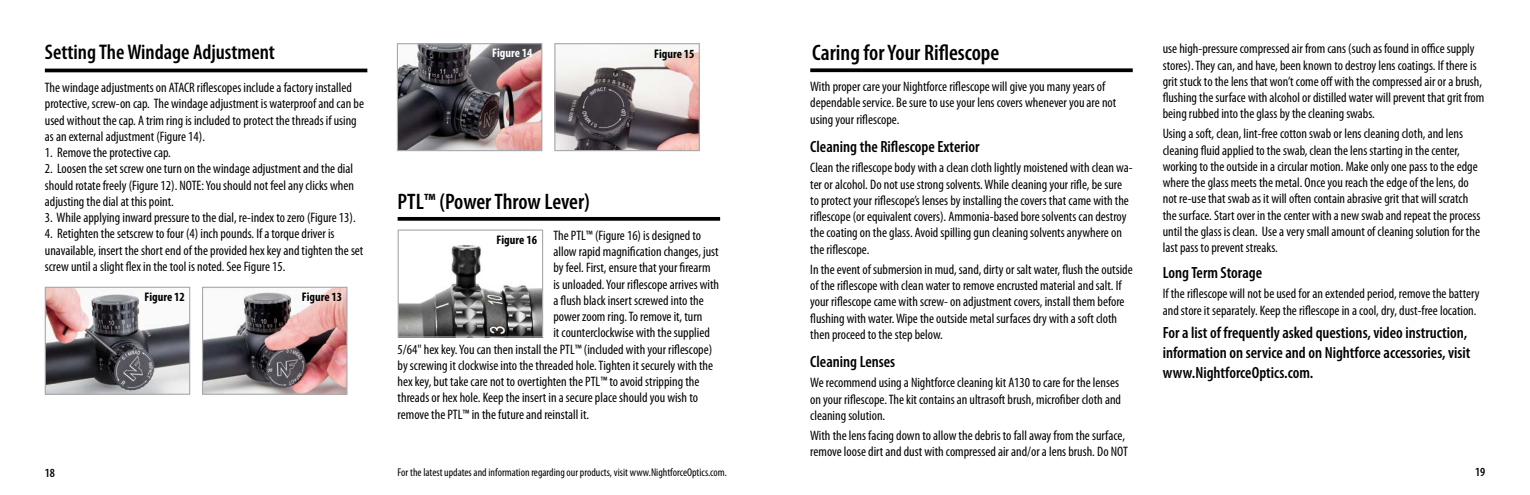
<style>
.page{position:relative;width:1530px;height:495px;background:#fff}
.page>*{position:absolute;margin:0;border:0;box-sizing:border-box;transform-origin:0 0}
.t1{font:600 condensed 22.5px "Myriad Pro";color:#000}
.t2{font:600 condensed 21.25px "Myriad Pro";color:#000}
.t3{font:600 condensed 16.25px/20px "Myriad Pro";color:#000}
.t4{font:condensed 13.75px/16.2px "Myriad Pro";color:#000}
.t5{font:700 condensed 12.5px "Myriad Pro";color:#000}
.t6{font:700 condensed 12.5px "Myriad Pro";color:#fff}
.t7{font:600 condensed 12.5px "Myriad Pro";color:#000}
.t8{font:condensed 11.25px "Myriad Pro";color:#000}
</style>
<div class="page">
<hr style="left:45px;top:69px;width:322px;height:3px;background:#000">
<img style="left:47px;top:289px;width:141px;height:104px">
<div style="left:45px;top:287px;width:145px;height:108px;border:1px solid #a7a9ac"></div>
<img style="left:204px;top:289px;width:142px;height:104px">
<div style="left:202px;top:287px;width:146px;height:108px;border:1px solid #a7a9ac"></div>
<img style="left:556px;top:45px;width:142px;height:104px">
<div style="left:554px;top:43px;width:146px;height:108px;border:1px solid #a7a9ac"></div>
<img style="left:400px;top:245px;width:141px;height:91px">
<div style="left:398px;top:230px;width:145px;height:108px;border:1px solid #a7a9ac"></div>
<svg style="left:398px;top:217px;width:322px;height:4px"></svg>
<svg style="left:810px;top:68px;width:323px;height:4px"></svg>
<img style="left:399px;top:45px;width:141px;height:104px">
<div style="left:397px;top:43px;width:145px;height:108px;border:1px solid #a7a9ac"></div>
<h2 class="t2" style="left:45px;top:39px;width:232px">Setting The Windage Adjustment</h2>
<p class="t4" style="left:45px;top:79px;width:321px">The windage adjustments on ATACR riflescopes include a factory installed protective, screw-on cap. The windage adjustment is waterproof and can be used without the cap. A trim ring is included to protect the threads if using as an external adjustment (Figure 14).</p>
<p class="t4" style="left:45px;top:144px;width:127px">1. Remove the protective cap.</p>
<p class="t4" style="left:45px;top:161px;width:311px;text-align:justify">2. Loosen the set screw one turn on the windage adjustment and the dial should rotate freely (Figure 12). NOTE: You should not feel any clicks when adjusting the dial at this point.</p>
<p class="t4" style="left:45px;top:209px;width:312px">3. While applying inward pressure to the dial, re-index to zero (Figure 13).</p>
<p class="t4" style="left:45px;top:226px;width:320px">4. Retighten the setscrew to four (4) inch pounds. If a torque driver is unavailable, insert the short end of the provided hex key and tighten the set screw until a slight flex in the tool is noted. See Figure 15.</p>
<p class="t5" style="left:145px;top:290px;width:42px">Figure 12</p>
<p class="t5" style="left:302px;top:290px;width:42px">Figure 13</p>
<p class="t6" style="left:492px;top:45px;width:42px">Figure 14</p>
<p class="t5" style="left:654px;top:46px;width:42px">Figure 15</p>
<h1 class="t1" style="left:398px;top:187px;width:194px">PTL™ (Power Throw Lever)</h1>
<p class="t4" style="left:553px;top:227px;width:149px">The PTL™ (Figure 16) is designed to</p>
<p class="t4" style="left:553px;top:243px;width:167px">allow rapid magnification changes, just</p>
<p class="t4" style="left:553px;top:259px;width:159px">by feel. First, ensure that your firearm</p>
<p class="t4" style="left:553px;top:276px;width:167px">is unloaded. Your riflescope arrives with</p>
<p class="t4" style="left:553px;top:292px;width:152px">a flush black insert screwed into the</p>
<p class="t4" style="left:553px;top:308px;width:150px">power zoom ring. To remove it, turn</p>
<p class="t4" style="left:553px;top:325px;width:158px">it counterclockwise with the supplied</p>
<p class="t4" style="left:398px;top:341px;width:316px">5/64" hex key. You can then install the PTL™ (included with your riflescope)</p>
<p class="t4" style="left:398px;top:357px;width:317px">by screwing it clockwise into the threaded hole. Tighten it securely with the</p>
<p class="t4" style="left:398px;top:373px;width:303px">hex key, but take care not to overtighten the PTL™ to avoid stripping the</p>
<p class="t4" style="left:398px;top:390px;width:302px">threads or hex hole. Keep the insert in a secure place should you wish to</p>
<p class="t4" style="left:398px;top:406px;width:193px">remove the PTL™ in the future and reinstall it.</p>
<p class="t5" style="left:497px;top:232px;width:42px">Figure 16</p>
<h1 class="t1" style="left:812px;top:39px;width:189px">Caring for Your Riflescope</h1>
<p class="t4" style="left:810px;top:78px;width:308px">With proper care your Nightforce riflescope will give you many years of dependable service. Be sure to use your lens covers whenever you are not using your riflescope.</p>
<p class="t3" style="left:810px;top:137px;width:171px">Cleaning the Riflescope Exterior</p>
<p class="t4" style="left:810px;top:160px;width:324px">Clean the riflescope body with a clean cloth lightly moistened with clean wa&shy;ter or alcohol. Do not use strong solvents. While cleaning your rifle, be sure to protect your riflescope’s lenses by installing the covers that came with the riflescope (or equivalent covers). Ammonia-based bore solvents can destroy the coating on the glass. Avoid spilling gun cleaning solvents anywhere on the riflescope.</p>
<p class="t4" style="left:810px;top:261px;width:324px">In the event of submersion in mud, sand, dirty or salt water, flush the outside of the riflescope with clean water to remove encrusted material and salt. If your riflescope came with screw- on adjustment covers, install them before flushing with water. Wipe the outside metal surfaces dry with a soft cloth then proceed to the step below.</p>
<p class="t3" style="left:810px;top:352px;width:87px">Cleaning Lenses</p>
<p class="t4" style="left:810px;top:375px;width:312px">We recommend using a Nightforce cleaning kit A130 to care for the lenses on your riflescope. The kit contains an ultrasoft brush, microfiber cloth and cleaning solution.</p>
<p class="t4" style="left:810px;top:427px;width:319px">With the lens facing down to allow the debris to fall away from the surface, remove loose dirt and dust with compressed air and/or a lens brush. Do NOT</p>
<p class="t4" style="left:1163px;top:41px;width:323px">use high-pressure compressed air from cans (such as found in office supply stores). They can, and have, been known to destroy lens coatings. If there is grit stuck to the lens that won’t come off with the compressed air or a brush, flushing the surface with alcohol or distilled water will prevent that grit from being rubbed into the glass by the cleaning swabs.</p>
<p class="t4" style="left:1163px;top:126px;width:319px">Using a soft, clean, lint-free cotton swab or lens cleaning cloth, and lens cleaning fluid applied to the swab, clean the lens starting in the center, working to the outside in a circular motion. Make only one pass to the edge where the glass meets the metal. Once you reach the edge of the lens, do not re-use that swab as it will often contain abrasive grit that will scratch the surface. Start over in the center with a new swab and repeat the process until the glass is clean. Use a very small amount of cleaning solution for the last pass to prevent streaks.</p>
<p class="t3" style="left:1163px;top:263px;width:101px">Long Term Storage</p>
<p class="t4" style="left:1163px;top:286px;width:318px">If the riflescope will not be used for an extended period, remove the battery and store it separately. Keep the riflescope in a cool, dry, dust-free location.</p>
<p class="t3" style="left:1163px;top:323px;width:309px">For a list of frequently asked questions, video instruction, information on service and on Nightforce accessories, visit www.NightforceOptics.com.</p>
<p class="t7" style="left:45px;top:465px;width:12px">18</p>
<p class="t7" style="left:1475px;top:464px;width:12px">19</p>
<p class="t8" style="left:398px;top:465px;width:331px">For the latest updates and information regarding our products, visit www.NightforceOptics.com.</p>
</div>
